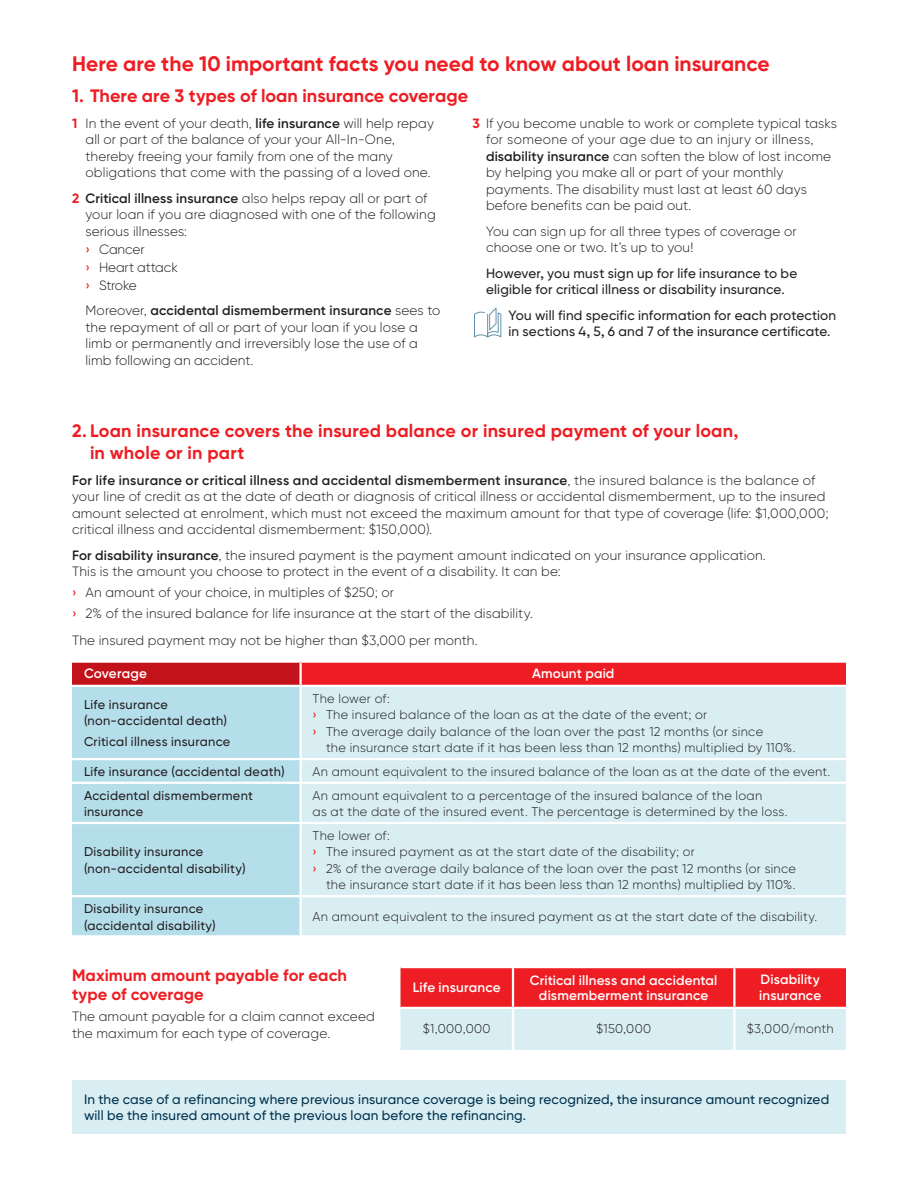
<style>
.page{position:relative;width:918px;height:1188px;background:#fff}
.page>*{position:absolute;margin:0;border:0;box-sizing:border-box;transform-origin:0 0}
.TITRE_NIVEAU_4{font:700 21px "Gilroy BN";color:#ee1d23}
.TITRE_NIVEAU_3{font:700 18px/22.5px "Gilroy BN";letter-spacing:.01em;color:#ee1d23}
.TEXTE_COURANT_BN{font:700 16.5px/19.5px "Gilroy BN";letter-spacing:.005em;color:#ee1d23}
.TEXTE_COURANT_BN-2{font:300 13.5px/16.5px "Gilroy BN";letter-spacing:.01em;color:#231f20}
.TEXTE_COURANT_BN-3{font:500 13.5px/16.5px "Gilroy BN";letter-spacing:.015em;color:#231f20}
.TEXTE_COURANT_BN-4{font:500 13.5px/16.5px "Gilroy BN";letter-spacing:.015em;color:#00314d}
.TEXTE_ENTÊTE_RENVERS{font:600 13.5px/15px "Gilroy BN";letter-spacing:.015em;color:#fff;text-align:center}
.TEXTE_COURANT_GAUCHE{font:300 12.75px/16.5px "Gilroy BN";letter-spacing:.02em;color:#231f20}
.TEXTE_COURANT_GAUCHE-2{font:500 12.75px/16.5px "Gilroy BN";letter-spacing:.025em;color:#231f20}
.s1{font-weight:700;color:#ee1d23}
.s2{font-weight:600}
.s3{font-weight:500;color:#ee1d23}
</style>
<div class="page">
<div style="left:72px;top:662px;width:229px;height:24px;background:#c4121a"></div>
<div style="left:301px;top:662px;width:545px;height:24px;background:#ee1d23"></div>
<div style="left:72px;top:687px;width:227px;height:248px;background:#b5deeb"></div>
<div style="left:302px;top:687px;width:544px;height:248px;background:#d9eef3"></div>
<hr style="left:299px;top:663px;width:3px;height:22px;background:#fff">
<hr style="left:72px;top:685px;width:229px;height:2px;background:#fff">
<hr style="left:301px;top:685px;width:545px;height:2px;background:#fff">
<hr style="left:72px;top:758px;width:229px;height:2px;background:#fff">
<hr style="left:301px;top:758px;width:545px;height:2px;background:#fff">
<hr style="left:72px;top:782px;width:229px;height:2px;background:#fff">
<hr style="left:301px;top:782px;width:545px;height:2px;background:#fff">
<hr style="left:72px;top:822px;width:229px;height:2px;background:#fff">
<hr style="left:301px;top:822px;width:545px;height:2px;background:#fff">
<hr style="left:72px;top:895px;width:229px;height:2px;background:#fff">
<hr style="left:301px;top:895px;width:545px;height:2px;background:#fff">
<hr style="left:72px;top:660px;width:229px;height:3px;background:#fff">
<hr style="left:301px;top:660px;width:545px;height:3px;background:#fff">
<div style="left:72px;top:1081px;width:774px;height:53px;background:#d9eef3"></div>
<svg style="left:400px;top:968px;width:446px;height:82px;background:#e3898f"></svg>
<hr style="left:512px;top:968px;width:2px;height:39px;background:#fff">
<hr style="left:733px;top:968px;width:3px;height:39px;background:#fff">
<hr style="left:400px;top:1007px;width:113px;height:2px;background:#fff">
<hr style="left:513px;top:1007px;width:221px;height:2px;background:#fff">
<hr style="left:512px;top:1009px;width:2px;height:41px;background:#fff">
<hr style="left:734px;top:1007px;width:112px;height:2px;background:#fff">
<hr style="left:733px;top:1009px;width:3px;height:41px;background:#fff">
<svg style="left:474px;top:308px;width:27px;height:29px"></svg>
<p class="TITRE_NIVEAU_4" style="left:72px;top:50px;width:699px">Here are the 10 important facts you need to know about loan insurance</p>
<p class="TITRE_NIVEAU_3" style="left:72px;top:85px;width:398px">1. There are 3 types of loan insurance coverage</p>
<p class="TEXTE_COURANT_BN-2" style="left:86px;top:115px;width:350px;text-indent:-14px"><span class="s1">1</span> In the event of your death, <span class="s2">life insurance</span> will help repay all or part of the balance of your your All-In-One, thereby freeing your family from one of the many obligations that come with the passing of a loved one.</p>
<p class="TEXTE_COURANT_BN-2" style="left:86px;top:190px;width:352px;text-indent:-14px"><span class="s1">2</span> <span class="s2">Critical illness insurance</span> also helps repay all or part of your loan if you are diagnosed with one of the following serious illnesses:</p>
<p class="TEXTE_COURANT_BN-2" style="left:86px;top:241px;width:61px"><span class="s3">›</span> Cancer</p>
<p class="TEXTE_COURANT_BN-2" style="left:86px;top:259px;width:94px"><span class="s3">›</span> Heart attack</p>
<p class="TEXTE_COURANT_BN-2" style="left:86px;top:277px;width:53px"><span class="s3">›</span> Stroke</p>
<p class="TEXTE_COURANT_BN-2" style="left:86px;top:302px;width:356px">Moreover, <span class="s2">accidental dismemberment insurance</span> sees to the repayment of all or part of your loan if you lose a limb or permanently and irreversibly lose the use of a limb following an accident.</p>
<p class="TEXTE_COURANT_BN-2" style="left:486px;top:115px;width:353px;text-indent:-14px"><span class="s1">3</span> If you become unable to work or complete typical tasks for someone of your age due to an injury or illness, <span class="s2">disability insurance</span> can soften the blow of lost income by helping you make all or part of your monthly payments. The disability must last at least 60 days before benefits can be paid out.</p>
<p class="TEXTE_COURANT_BN-2" style="left:486px;top:223px;width:312px">You can sign up for all three types of coverage or choose one or two. It's up to you!</p>
<p class="TEXTE_COURANT_BN-3" style="left:486px;top:265px;width:313px">However, you must sign up for life insurance to be eligible for critical illness or disability insurance.</p>
<p class="TEXTE_COURANT_BN-3" style="left:508px;top:307px;width:329px">You will find specific information for each protection in sections 4, 5, 6 and 7 of the insurance certificate.</p>
<p class="TITRE_NIVEAU_3" style="left:90px;top:419px;width:650px;text-indent:-18px">2. Loan insurance covers the insured balance or insured payment of your loan, in whole or in part</p>
<p class="TEXTE_COURANT_BN-2" style="left:72px;top:472px;width:758px"><span class="s2">For life insurance or critical illness and accidental dismemberment insurance</span>, the insured balance is the balance of your line of credit as at the date of death or diagnosis of critical illness or accidental dismemberment, up to the insured amount selected at enrolment, which must not exceed the maximum amount for that type of coverage (life: $1,000,000; critical illness and accidental dismemberment: $150,000).</p>
<p class="TEXTE_COURANT_BN-2" style="left:72px;top:547px;width:695px"><span class="s2">For disability insurance</span>, the insured payment is the payment amount indicated on your insurance application.<br>This is the amount you choose to protect in the event of a disability. It can be:</p>
<p class="TEXTE_COURANT_BN-2" style="left:72px;top:584px;width:324px"><span class="s3">›</span> An amount of your choice, in multiples of $250; or</p>
<p class="TEXTE_COURANT_BN-2" style="left:72px;top:605px;width:462px"><span class="s3">›</span> 2% of the insured balance for life insurance at the start of the disability.</p>
<p class="TEXTE_COURANT_BN-2" style="left:72px;top:632px;width:407px">The insured payment may not be higher than $3,000 per month.</p>
<p class="TEXTE_ENTÊTE_RENVERS" style="left:84px;top:666px;width:64px">Coverage</p>
<p class="TEXTE_ENTÊTE_RENVERS" style="left:532px;top:666px;width:84px">Amount paid</p>
<p class="TEXTE_COURANT_GAUCHE-2" style="left:84px;top:696px;width:144px">Life insurance (non-accidental death)</p>
<p class="TEXTE_COURANT_GAUCHE-2" style="left:84px;top:734px;width:148px">Critical illness insurance</p>
<p class="TEXTE_COURANT_GAUCHE" style="left:313px;top:690px;width:79px">The lower of:</p>
<p class="TEXTE_COURANT_GAUCHE" style="left:313px;top:706px;width:396px"><span class="s3">›</span> The insured balance of the loan as at the date of the event; or</p>
<p class="TEXTE_COURANT_GAUCHE" style="left:326px;top:723px;width:471px;text-indent:-14px"><span class="s3">›</span> The average daily balance of the loan over the past 12 months (or since<br>the insurance start date if it has been less than 12 months) multiplied by 110%.</p>
<p class="TEXTE_COURANT_GAUCHE-2" style="left:84px;top:763px;width:202px">Life insurance (accidental death)</p>
<p class="TEXTE_COURANT_GAUCHE" style="left:313px;top:763px;width:519px">An amount equivalent to the insured balance of the loan as at the date of the event.</p>
<p class="TEXTE_COURANT_GAUCHE-2" style="left:84px;top:787px;width:170px">Accidental dismemberment insurance</p>
<p class="TEXTE_COURANT_GAUCHE" style="left:313px;top:787px;width:476px">An amount equivalent to a percentage of the insured balance of the loan<br>as at the date of the insured event. The percentage is determined by the loss.</p>
<p class="TEXTE_COURANT_GAUCHE-2" style="left:84px;top:844px;width:163px">Disability insurance (non-accidental disability)</p>
<p class="TEXTE_COURANT_GAUCHE" style="left:313px;top:827px;width:79px">The lower of:</p>
<p class="TEXTE_COURANT_GAUCHE" style="left:313px;top:844px;width:384px"><span class="s3">›</span> The insured payment as at the start date of the disability; or</p>
<p class="TEXTE_COURANT_GAUCHE" style="left:313px;top:860px;width:485px;text-align:right"><span class="s3">›</span> 2% of the average daily balance of the loan over the past 12 months (or since the insurance start date if it has been less than 12 months) multiplied by 110%.</p>
<p class="TEXTE_COURANT_GAUCHE-2" style="left:84px;top:900px;width:133px">Disability insurance (accidental disability)</p>
<p class="TEXTE_COURANT_GAUCHE" style="left:313px;top:909px;width:506px">An amount equivalent to the insured payment as at the start date of the disability.</p>
<p class="TEXTE_COURANT_BN" style="left:72px;top:965px;width:277px">Maximum amount payable for each type of coverage</p>
<p class="TEXTE_COURANT_BN-2" style="left:72px;top:1008px;width:304px">The amount payable for a claim cannot exceed the maximum for each type of coverage.</p>
<p class="TEXTE_ENTÊTE_RENVERS" style="left:413px;top:980px;width:89px">Life insurance</p>
<p class="TEXTE_ENTÊTE_RENVERS" style="left:530px;top:972px;width:189px">Critical illness and accidental dismemberment insurance</p>
<p class="TEXTE_ENTÊTE_RENVERS" style="left:759px;top:971px;width:64px;line-height:16.5px;text-align:left">Disability insurance</p>
<p class="TEXTE_COURANT_GAUCHE" style="left:423px;top:1020px;width:69px">$1,000,000</p>
<p class="TEXTE_COURANT_GAUCHE" style="left:596px;top:1020px;width:57px">$150,000</p>
<p class="TEXTE_COURANT_GAUCHE" style="left:747px;top:1020px;width:88px">$3,000/month</p>
<p class="TEXTE_COURANT_BN-4" style="left:84px;top:1091px;width:747px">In the case of a refinancing where previous insurance coverage is being recognized, the insurance amount recognized will be the insured amount of the previous loan before the refinancing.</p>
</div>
